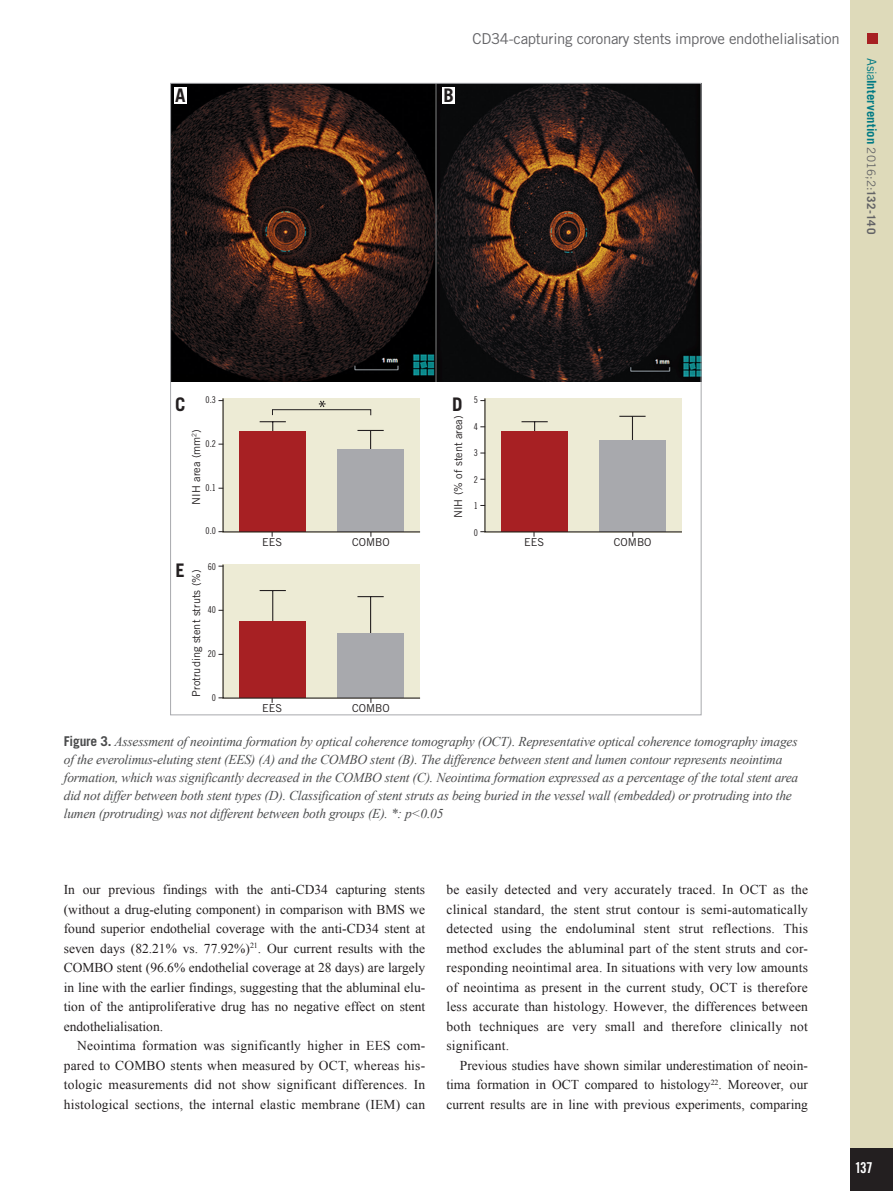
<style>
.page{position:relative;width:893px;height:1191px;background:#fff}
.page>*{position:absolute;margin:0;border:0;box-sizing:border-box;transform-origin:0 0}
.t1{font:700 18.75px "Trade Gothic LT Std";color:#231f20}
.t2{font:15px "Trade Gothic LT Std";letter-spacing:-.02em;color:#636366}
.t3{font:15px "Trade Gothic LT Std Bd Cn 20";color:#fff}
.text_paragraph{font:13.5px/19.5px "Times New Roman";letter-spacing:.01em;color:#231f20;text-align:justify}
.figure_legende{font:italic 13.5px/18px "Times New Roman";letter-spacing:-.015em;color:#4b4c4d}
.t4{font:700 12.75px "Trade Gothic LT Std";letter-spacing:.005em;color:#007a84}
.t5{font:10.95px "Trade Gothic LT Std";color:#231f20}
.t6{font:9.3px "Trade Gothic LT Std Cn 18";color:#231f20}
.s1{font-weight:400}
.s2{font-weight:400;font-size:11.7px;color:#636366}
.s3{font-size:11.7px;color:#636366}
.s4{font-family:"Trade Gothic LT Std";font-weight:700;font-style:normal}
</style>
<div class="page">
<div style="left:850px;top:0;width:43px;height:1191px;background:#dedaba"></div>
<div style="left:850px;top:1148px;width:43px;height:43px;background:#231f20"></div>
<div style="left:867px;top:34px;width:11px;height:10px;background:#a72023"></div>
<img style="left:172px;top:85px;width:527px;height:296px">
<svg style="left:218px;top:398px;width:465px;height:318px"></svg>
<div style="left:174px;top:87px;width:13px;height:16px;background:#fff"></div>
<div style="left:443px;top:87px;width:12px;height:16px;background:#fff"></div>
<p class="t1" style="left:175px;top:84px;width:12px">A</p>
<p class="t1" style="left:443px;top:84px;width:12px">B</p>
<p class="t2" style="left:472px;top:30px;width:369px">CD34-capturing coronary stents improve endothelialisation</p>
<p class="t4" style="left:879px;top:58px;width:177px;rotate:90deg"><span class="s1">Asia</span>Intervention <span class="s2">2016;2:</span><span class="s3">132-140</span></p>
<p class="t6" style="left:206px;top:394px;width:12px">0.3</p>
<p class="t6" style="left:206px;top:438px;width:12px">0.2</p>
<p class="t6" style="left:206px;top:482px;width:12px">0.1</p>
<p class="t6" style="left:206px;top:525px;width:12px">0.0</p>
<p class="t1" style="left:175px;top:393px;width:12px">C</p>
<p class="t5" style="left:190px;top:504px;width:77px;rotate:-90deg">NIH area (mm<sup>2</sup>)</p>
<p class="t1" style="left:176px;top:559px;width:11px">E</p>
<p class="t6" style="left:208px;top:560px;width:10px">60</p>
<p class="t6" style="left:208px;top:604px;width:10px">40</p>
<p class="t6" style="left:208px;top:648px;width:10px">20</p>
<p class="t6" style="left:212px;top:692px;width:6px">0</p>
<p class="t5" style="left:190px;top:696px;width:129px;rotate:-90deg">Protruding stent struts (%)</p>
<p class="t5" style="left:262px;top:536px;width:22px">EES</p>
<p class="t5" style="left:352px;top:536px;width:39px">COMBO</p>
<p class="t5" style="left:262px;top:702px;width:22px">EES</p>
<p class="t5" style="left:352px;top:702px;width:39px">COMBO</p>
<p class="t1" style="left:452px;top:393px;width:12px">D</p>
<p class="t5" style="left:451px;top:518px;width:104px;rotate:-90deg">NIH (% of stent area)</p>
<p class="t6" style="left:474px;top:394px;width:6px">5</p>
<p class="t6" style="left:474px;top:421px;width:6px">4</p>
<p class="t6" style="left:474px;top:447px;width:6px">3</p>
<p class="t6" style="left:474px;top:474px;width:6px">2</p>
<p class="t6" style="left:474px;top:500px;width:6px">1</p>
<p class="t6" style="left:474px;top:527px;width:6px">0</p>
<p class="t5" style="left:524px;top:536px;width:22px">EES</p>
<p class="t5" style="left:614px;top:536px;width:39px">COMBO</p>
<p class="figure_legende" style="left:64px;top:732px;width:736px"><span class="s4">Figure 3.</span> Assessment of neointima formation by optical coherence tomography (OCT). Representative optical coherence tomography images of the everolimus-eluting stent (EES) (A) and the COMBO stent (B). The difference between stent and lumen contour represents neointima formation, which was significantly decreased in the COMBO stent (C). Neointima formation expressed as a percentage of the total stent area did not differ between both stent types (D). Classification of stent struts as being buried in the vessel wall (embedded) or protruding into the lumen (protruding) was not different between both groups (E). *: p&lt;0.05</p>
<p class="text_paragraph" style="left:64px;top:879px;width:363px">In our previous findings with the anti-CD34 capturing stents (without a drug-eluting component) in comparison with BMS we found superior endothelial coverage with the anti-CD34 stent at seven days (82.21% vs. 77.92%)<sup>21</sup>. Our current results with the COMBO stent (96.6% endothelial coverage at 28 days) are largely in line with the earlier findings, suggesting that the abluminal elu&shy;tion of the antiproliferative drug has no negative effect on stent endothelialisation.</p>
<p class="text_paragraph" style="left:64px;top:1035px;width:363px;text-indent:14px">Neointima formation was significantly higher in EES com&shy;pared to COMBO stents when measured by OCT, whereas his&shy;tologic measurements did not show significant differences. In histological sections, the internal elastic membrane (IEM) can</p>
<p class="text_paragraph" style="left:446px;top:879px;width:363px">be easily detected and very accurately traced. In OCT as the clinical standard, the stent strut contour is semi-automatically detected using the endoluminal stent strut reflections. This method excludes the abluminal part of the stent struts and cor&shy;responding neointimal area. In situations with very low amounts of neointima as present in the current study, OCT is therefore less accurate than histology. However, the differences between both techniques are very small and therefore clinically not significant.</p>
<p class="text_paragraph" style="left:446px;top:1055px;width:363px;text-indent:14px">Previous studies have shown similar underestimation of neoin&shy;tima formation in OCT compared to histology<sup>22</sup>. Moreover, our current results are in line with previous experiments, comparing</p>
<p class="t3" style="left:855px;top:1158px;width:20px">137</p>
</div>
